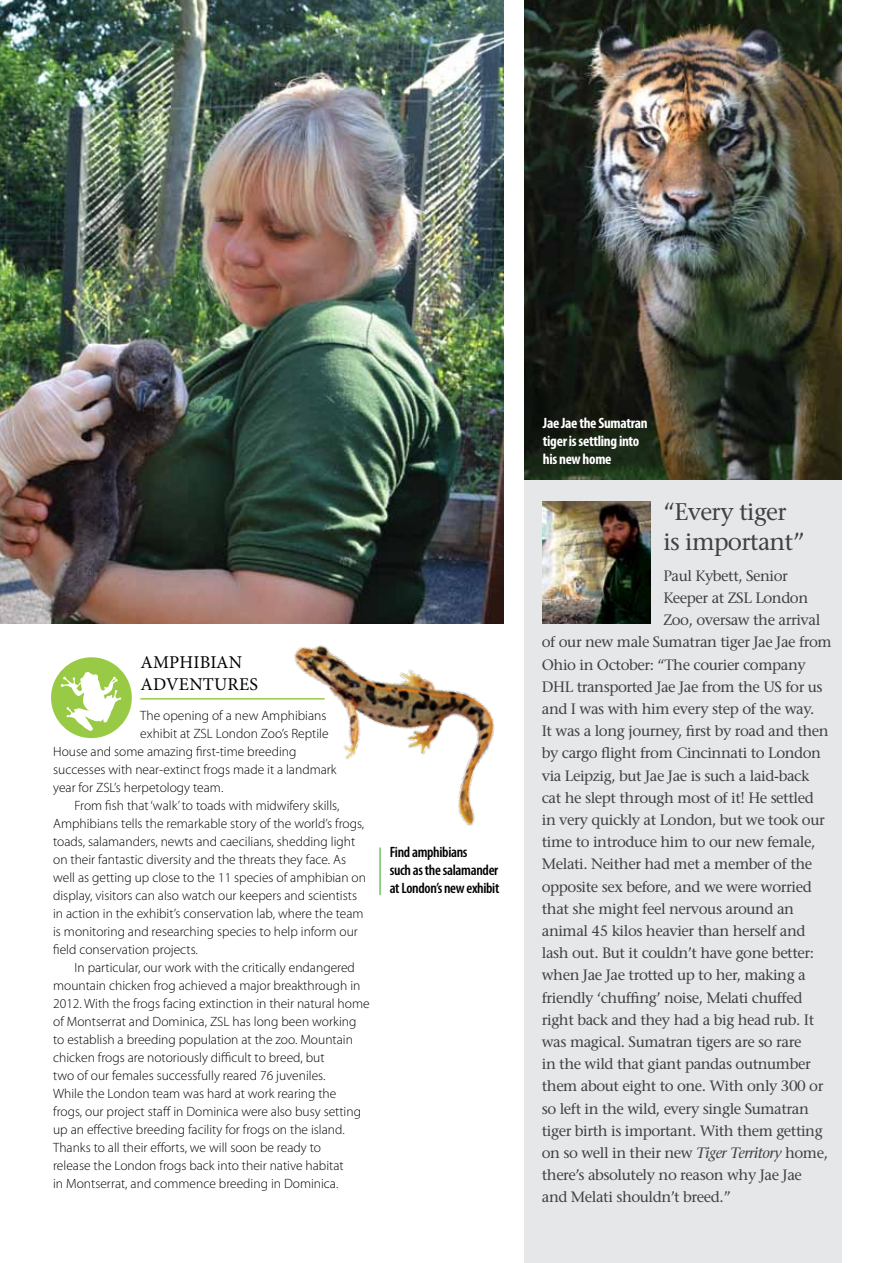
<style>
.page{position:relative;width:893px;height:1263px;background:#fff}
.page>*{position:absolute;margin:0;border:0;box-sizing:border-box;transform-origin:0 0}
.t1{font:24px/30px "Stone Serif";letter-spacing:-.03em;color:#414042}
.t2{font:18px/21.6px "Minion Pro";letter-spacing:.01em;color:#000}
.t3{font:15px "Stone Serif";letter-spacing:-.03em;color:#414042}
.t4{font:600 condensed 15px/18px "Myriad Pro";letter-spacing:-.02em;color:#000}
.t5{font:700 condensed 15px/18px "Myriad Pro";letter-spacing:-.02em;color:#fff}
.t6{font:300 13.5px "Myriad Pro";color:#000}
.s1{font-style:italic}
</style>
<div class="page">
<div style="left:525px;top:480px;width:317px;height:783px;background:#e6e7e8"></div>
<img style="left:525px;top:0;width:317px;height:480px">
<hr style="left:140px;top:698px;width:185px;height:1px;background:#99ca45">
<img style="left:243px;top:590px;width:300px;height:256px">
<img style="left:0;top:0;width:504px;height:624px">
<img style="left:543px;top:501px;width:108px;height:123px">
<div style="left:51px;top:657px;width:81px;height:81px;background:#99ca45;border-radius:50%"></div>
<svg style="left:60px;top:672px;width:61px;height:60px"></svg>
<hr style="left:379px;top:847px;width:2px;height:48px;background:#73c167">
<h2 class="t2" style="left:140px;top:651px;width:119px">AMPHIBIAN<br>ADVENTURES</h2>
<p class="t6" style="left:140px;top:707px;width:188px">The opening of a new Amphibians</p>
<p class="t6" style="left:140px;top:725px;width:190px">exhibit at ZSL London Zoo’s Reptile</p>
<p class="t6" style="left:53px;top:743px;width:245px">House and some amazing first-time breeding</p>
<p class="t6" style="left:53px;top:761px;width:285px">successes with near-extinct frogs made it a landmark</p>
<p class="t6" style="left:53px;top:779px;width:172px">year for ZSL’s herpetology team.</p>
<p class="t6" style="left:74px;top:797px;width:267px">From fish that ‘walk’ to toads with midwifery skills,</p>
<p class="t6" style="left:53px;top:815px;width:313px">Amphibians tells the remarkable story of the world’s frogs,</p>
<p class="t6" style="left:53px;top:833px;width:304px">toads, salamanders, newts and caecilians, shedding light</p>
<p class="t6" style="left:53px;top:851px;width:294px">on their fantastic diversity and the threats they face. As</p>
<p class="t6" style="left:53px;top:869px;width:314px">well as getting up close to the 11 species of amphibian on</p>
<p class="t6" style="left:53px;top:887px;width:305px">display, visitors can also watch our keepers and scientists</p>
<p class="t6" style="left:53px;top:905px;width:312px">in action in the exhibit’s conservation lab, where the team</p>
<p class="t6" style="left:53px;top:923px;width:306px">is monitoring and researching species to help inform our</p>
<p class="t6" style="left:53px;top:941px;width:146px">field conservation projects.</p>
<p class="t6" style="left:74px;top:959px;width:282px">I n particular, our work with the critically endangered</p>
<p class="t6" style="left:53px;top:977px;width:309px">mountain chicken frog achieved a major breakthrough in</p>
<p class="t6" style="left:53px;top:995px;width:318px">2012. With the frogs facing extinction in their natural home</p>
<p class="t6" style="left:53px;top:1013px;width:305px">of Montserrat and Dominica, ZSL has long been working</p>
<p class="t6" style="left:53px;top:1031px;width:301px">to establish a breeding population at the zoo. Mountain</p>
<p class="t6" style="left:53px;top:1049px;width:273px">chicken frogs are notoriously difficult to breed, but</p>
<p class="t6" style="left:53px;top:1067px;width:274px">two of our females successfully reared 76 juveniles.</p>
<p class="t6" style="left:53px;top:1085px;width:285px">While the London team was hard at work rearing the</p>
<p class="t6" style="left:53px;top:1103px;width:309px">frogs, our project staff in Dominica were also busy setting</p>
<p class="t6" style="left:53px;top:1121px;width:293px">up an effective breeding facility for frogs on the island.</p>
<p class="t6" style="left:53px;top:1139px;width:269px">Thanks to all their efforts, we will soon be ready to</p>
<p class="t6" style="left:53px;top:1157px;width:292px">release the London frogs back into their native habitat</p>
<p class="t6" style="left:53px;top:1175px;width:287px">in Montserrat, and commence breeding in Dominica.</p>
<p class="t4" style="left:390px;top:843px;width:111px">Find amphibians<br>such as the salamander at London’s new exhibit</p>
<p class="t5" style="left:543px;top:414px;width:106px">Jae Jae the Sumatran tiger is settling into his new home</p>
<h1 class="t1" style="left:663px;top:496px;width:143px">“Every tiger is important”</h1>
<p class="t3" style="left:663px;top:566px;width:126px">Paul Kybett, Senior</p>
<p class="t3" style="left:663px;top:588px;width:146px">Keeper at ZSL London</p>
<p class="t3" style="left:663px;top:611px;width:158px">Zoo, oversaw the arrival</p>
<p class="t3" style="left:542px;top:633px;width:291px">of our new male Sumatran tiger Jae Jae from</p>
<p class="t3" style="left:542px;top:655px;width:265px">Ohio in October: “The courier company</p>
<p class="t3" style="left:542px;top:677px;width:282px">DHL transported Jae Jae from the US for us</p>
<p class="t3" style="left:542px;top:699px;width:274px">and I was with him every step of the way.</p>
<p class="t3" style="left:542px;top:722px;width:288px">It was a long journey, first by road and then</p>
<p class="t3" style="left:542px;top:744px;width:281px">by cargo flight from Cincinnati to London</p>
<p class="t3" style="left:542px;top:766px;width:269px">via Leipzig, but Jae Jae is such a laid-back</p>
<p class="t3" style="left:542px;top:788px;width:273px">cat he slept through most of it! He settled</p>
<p class="t3" style="left:542px;top:810px;width:284px">in very quickly at London, but we took our</p>
<p class="t3" style="left:542px;top:833px;width:275px">time to introduce him to our new female,</p>
<p class="t3" style="left:542px;top:855px;width:272px">Melati. Neither had met a member of the</p>
<p class="t3" style="left:542px;top:877px;width:271px">opposite sex before, and we were worried</p>
<p class="t3" style="left:542px;top:899px;width:254px">that she might feel nervous around an</p>
<p class="t3" style="left:542px;top:921px;width:265px">animal 45 kilos heavier than herself and</p>
<p class="t3" style="left:542px;top:944px;width:274px">lash out. But it couldn’t have gone better:</p>
<p class="t3" style="left:542px;top:966px;width:265px">when Jae Jae trotted up to her, making a</p>
<p class="t3" style="left:542px;top:988px;width:262px">friendly ‘chuffing’ noise, Melati chuffed</p>
<p class="t3" style="left:542px;top:1010px;width:274px">right back and they had a big head rub. It</p>
<p class="t3" style="left:542px;top:1032px;width:261px">was magical. Sumatran tigers are so rare</p>
<p class="t3" style="left:542px;top:1055px;width:270px">in the wild that giant pandas outnumber</p>
<p class="t3" style="left:542px;top:1077px;width:283px">them about eight to one. With only 300 or</p>
<p class="t3" style="left:542px;top:1099px;width:269px">so left in the wild, every single Sumatran</p>
<p class="t3" style="left:542px;top:1121px;width:282px">tiger birth is important. With them getting</p>
<p class="t3" style="left:542px;top:1143px;width:288px">on so well in their new <span class="s1">Tiger Territory</span> home,</p>
<p class="t3" style="left:542px;top:1166px;width:262px">there’s absolutely no reason why Jae Jae</p>
<p class="t3" style="left:542px;top:1188px;width:191px">and Melati shouldn’t breed.”</p>
</div>
